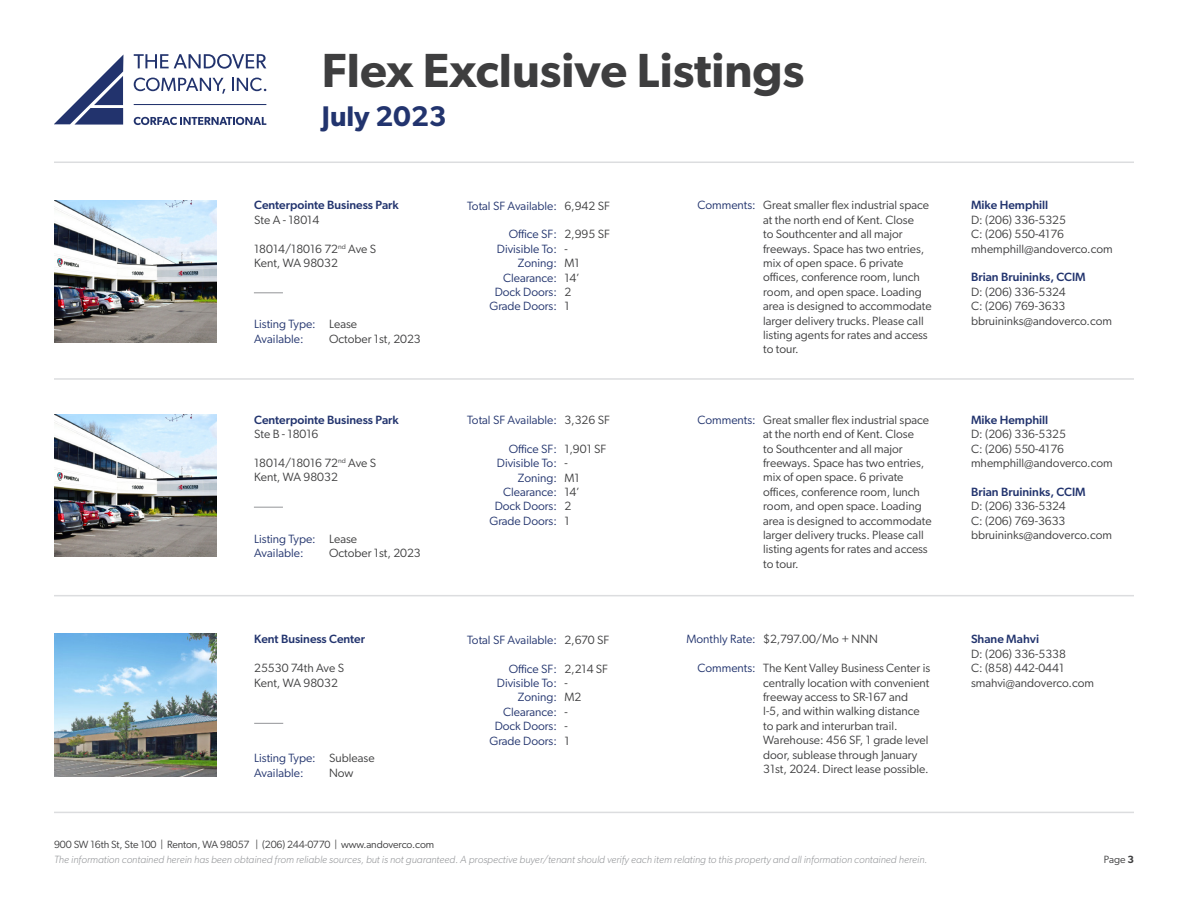
<style>
.page{position:relative;width:1188px;height:918px;background:#fff}
.page>*{position:absolute;margin:0;border:0;box-sizing:border-box;transform-origin:0 0}
.t1{font:600 48px "Gibson";color:#3e3e3f}
.t2{font:600 28.5px "Gibson";color:#22346e}
.t3{font:12px/14.4px "Gibson";color:#3e3e3f}
.t4{font:12px "Gibson";color:#22346e}
.t5{font:500 12px "Gibson";color:#22346e}
.t6{font:italic 300 10.5px "Gibson";color:#939598}
.t7{font:10.5px "Gibson";letter-spacing:-.01em;color:#3e3e3f}
.s1{font-weight:600}
</style>
<div class="page">
<svg style="left:54px;top:55px;width:69px;height:70px"></svg>
<svg style="left:134px;top:54px;width:132px;height:15px"></svg>
<hr style="left:134px;top:104px;width:132px;height:1px;background:#22336d">
<svg style="left:134px;top:117px;width:132px;height:8px"></svg>
<svg style="left:134px;top:78px;width:91px;height:16px"></svg>
<svg style="left:232px;top:78px;width:34px;height:13px"></svg>
<hr style="left:54px;top:162px;width:1080px;height:1px;background:#dcdddf">
<hr style="left:54px;top:812px;width:1080px;height:1px;background:#dcdddf">
<img style="left:54px;top:634px;width:162px;height:142px">
<svg style="left:254px;top:723px;width:29px;height:1px"></svg>
<hr style="left:54px;top:378px;width:1080px;height:2px;background:#dcdddf">
<hr style="left:54px;top:595px;width:1080px;height:1px;background:#dcdddf">
<img style="left:54px;top:200px;width:162px;height:143px">
<svg style="left:254px;top:292px;width:29px;height:1px"></svg>
<img style="left:54px;top:414px;width:162px;height:143px">
<svg style="left:254px;top:507px;width:29px;height:1px"></svg>
<h1 class="t1" style="left:322px;top:42px;width:484px">Flex Exclusive Listings</h1>
<h2 class="t2" style="left:322px;top:100px;width:126px">July 2023</h2>
<p class="t5" style="left:254px;top:198px;width:146px">Centerpointe Business Park</p>
<p class="t3" style="left:254px;top:212px;width:67px">Ste A - 18014</p>
<p class="t3" style="left:254px;top:241px;width:123px">18014/18016 72<sup>nd</sup> Ave S</p>
<p class="t3" style="left:254px;top:256px;width:85px">Kent, WA 98032</p>
<p class="t4" style="left:254px;top:317px;width:63px">Listing Type:</p>
<p class="t4" style="left:254px;top:331px;width:51px">Available:</p>
<p class="t3" style="left:329px;top:317px;width:30px">Lease</p>
<p class="t3" style="left:329px;top:331px;width:93px">October 1st, 2023</p>
<p class="t5" style="left:254px;top:412px;width:146px">Centerpointe Business Park</p>
<p class="t3" style="left:254px;top:427px;width:66px">Ste B - 18016</p>
<p class="t3" style="left:254px;top:455px;width:123px">18014/18016 72<sup>nd</sup> Ave S</p>
<p class="t3" style="left:254px;top:470px;width:85px">Kent, WA 98032</p>
<p class="t4" style="left:254px;top:531px;width:63px">Listing Type:</p>
<p class="t4" style="left:254px;top:546px;width:51px">Available:</p>
<p class="t3" style="left:329px;top:531px;width:30px">Lease</p>
<p class="t3" style="left:329px;top:545px;width:93px">October 1st, 2023</p>
<p class="t5" style="left:254px;top:632px;width:112px">Kent Business Center</p>
<p class="t3" style="left:254px;top:661px;width:91px">25530 74th Ave S</p>
<p class="t3" style="left:254px;top:675px;width:85px">Kent, WA 98032</p>
<p class="t4" style="left:254px;top:751px;width:63px">Listing Type:</p>
<p class="t4" style="left:254px;top:765px;width:51px">Available:</p>
<p class="t3" style="left:329px;top:751px;width:47px">Sublease</p>
<p class="t3" style="left:329px;top:765px;width:26px">Now</p>
<p class="t7" style="left:54px;top:838px;width:382px">900 SW 16th St, Ste 100 | Renton, WA 98057 | (206) 244-0770 | www.andoverco.com</p>
<p class="t4" style="left:467px;top:198px;width:91px">Total SF Available:</p>
<p class="t4" style="left:509px;top:227px;width:50px">Office SF:</p>
<p class="t4" style="left:497px;top:242px;width:62px">Divisible To:</p>
<p class="t4" style="left:518px;top:256px;width:41px">Zoning:</p>
<p class="t4" style="left:503px;top:270px;width:55px">Clearance:</p>
<p class="t4" style="left:495px;top:285px;width:64px">Dock Doors:</p>
<p class="t4" style="left:489px;top:299px;width:69px">Grade Doors:</p>
<p class="t3" style="left:564px;top:198px;width:47px">6,942 SF</p>
<p class="t3" style="left:564px;top:227px;width:47px">2,995 SF</p>
<p class="t3" style="left:564px;top:241px;width:5px">-</p>
<p class="t3" style="left:564px;top:256px;width:17px">M1</p>
<p class="t3" style="left:564px;top:270px;width:17px">14’</p>
<p class="t3" style="left:564px;top:285px;width:8px">2</p>
<p class="t3" style="left:564px;top:299px;width:7px">1</p>
<p class="t4" style="left:467px;top:413px;width:91px">Total SF Available:</p>
<p class="t4" style="left:509px;top:441px;width:50px">Office SF:</p>
<p class="t4" style="left:497px;top:456px;width:62px">Divisible To:</p>
<p class="t4" style="left:518px;top:470px;width:41px">Zoning:</p>
<p class="t4" style="left:503px;top:485px;width:55px">Clearance:</p>
<p class="t4" style="left:495px;top:499px;width:64px">Dock Doors:</p>
<p class="t4" style="left:489px;top:513px;width:69px">Grade Doors:</p>
<p class="t3" style="left:564px;top:413px;width:47px">3,326 SF</p>
<p class="t3" style="left:564px;top:441px;width:43px">1,901 SF</p>
<p class="t3" style="left:564px;top:456px;width:5px">-</p>
<p class="t3" style="left:564px;top:470px;width:17px">M1</p>
<p class="t3" style="left:564px;top:485px;width:17px">14’</p>
<p class="t3" style="left:564px;top:499px;width:8px">2</p>
<p class="t3" style="left:564px;top:513px;width:7px">1</p>
<p class="t4" style="left:467px;top:632px;width:91px">Total SF Available:</p>
<p class="t4" style="left:509px;top:661px;width:50px">Office SF:</p>
<p class="t4" style="left:497px;top:676px;width:62px">Divisible To:</p>
<p class="t4" style="left:518px;top:690px;width:41px">Zoning:</p>
<p class="t4" style="left:503px;top:704px;width:55px">Clearance:</p>
<p class="t4" style="left:495px;top:719px;width:64px">Dock Doors:</p>
<p class="t4" style="left:489px;top:733px;width:69px">Grade Doors:</p>
<p class="t3" style="left:564px;top:632px;width:47px">2,670 SF</p>
<p class="t3" style="left:564px;top:661px;width:45px">2,214 SF</p>
<p class="t3" style="left:564px;top:675px;width:5px">-</p>
<p class="t3" style="left:564px;top:690px;width:19px">M2</p>
<p class="t3" style="left:564px;top:704px;width:5px">-</p>
<p class="t3" style="left:564px;top:719px;width:5px">-</p>
<p class="t3" style="left:564px;top:733px;width:7px">1</p>
<p class="t4" style="left:698px;top:198px;width:60px">Comments:</p>
<p class="t3" style="left:763px;top:198px;width:170px">Great smaller flex industrial space at the north end of Kent. Close<br>to Southcenter and all major freeways. Space has two entries, mix of open space. 6 private offices, conference room, lunch room, and open space. Loading area is designed to accommodate larger delivery trucks. Please call listing agents for rates and access to tour.</p>
<p class="t5" style="left:971px;top:198px;width:79px">Mike Hemphill</p>
<p class="t3" style="left:971px;top:212px;width:96px">D: (206) 336-5325</p>
<p class="t3" style="left:971px;top:227px;width:94px">C: (206) 550-4176</p>
<p class="t3" style="left:971px;top:241px;width:143px">mhemphill@andoverco.com</p>
<p class="t5" style="left:971px;top:270px;width:116px">Brian Bruininks, CCIM</p>
<p class="t3" style="left:971px;top:284px;width:96px">D: (206) 336-5324</p>
<p class="t3" style="left:971px;top:299px;width:96px">C: (206) 769-3633</p>
<p class="t3" style="left:971px;top:313px;width:143px">bbruininks@andoverco.com</p>
<p class="t4" style="left:698px;top:412px;width:60px">Comments:</p>
<p class="t3" style="left:763px;top:412px;width:170px">Great smaller flex industrial space at the north end of Kent. Close<br>to Southcenter and all major freeways. Space has two entries, mix of open space. 6 private offices, conference room, lunch room, and open space. Loading area is designed to accommodate larger delivery trucks. Please call listing agents for rates and access to tour.</p>
<p class="t5" style="left:971px;top:412px;width:79px">Mike Hemphill</p>
<p class="t3" style="left:971px;top:427px;width:96px">D: (206) 336-5325</p>
<p class="t3" style="left:971px;top:441px;width:94px">C: (206) 550-4176</p>
<p class="t3" style="left:971px;top:455px;width:143px">mhemphill@andoverco.com</p>
<p class="t5" style="left:971px;top:484px;width:116px">Brian Bruininks, CCIM</p>
<p class="t3" style="left:971px;top:499px;width:96px">D: (206) 336-5324</p>
<p class="t3" style="left:971px;top:513px;width:96px">C: (206) 769-3633</p>
<p class="t3" style="left:971px;top:527px;width:143px">bbruininks@andoverco.com</p>
<p class="t4" style="left:686px;top:632px;width:71px">Monthly Rate:</p>
<p class="t4" style="left:698px;top:661px;width:60px">Comments:</p>
<p class="t3" style="left:763px;top:632px;width:116px">$2,797.00/Mo + NNN</p>
<p class="t3" style="left:763px;top:661px;width:169px">The Kent Valley Business Center is centrally location with convenient freeway access to SR-167 and<br>I-5, and within walking distance to park and interurban trail.<br>Warehouse: 456 SF, 1 grade level door, sublease through January<br>31st, 2024. Direct lease possible.</p>
<p class="t5" style="left:971px;top:632px;width:70px">Shane Mahvi</p>
<p class="t3" style="left:971px;top:646px;width:96px">D: (206) 336-5338</p>
<p class="t3" style="left:971px;top:661px;width:95px">C: (858) 442-0441</p>
<p class="t3" style="left:971px;top:675px;width:125px">smahvi@andoverco.com</p>
<p class="t6" style="left:54px;top:853px;width:875px">The information contained herein has been obtained from reliable sources, but is not guaranteed. A prospective buyer/tenant should verify each item relating to this property and all information contained herein.</p>
<p class="t7" style="left:1104px;top:853px;width:32px">Page <span class="s1">3</span></p>
</div>
